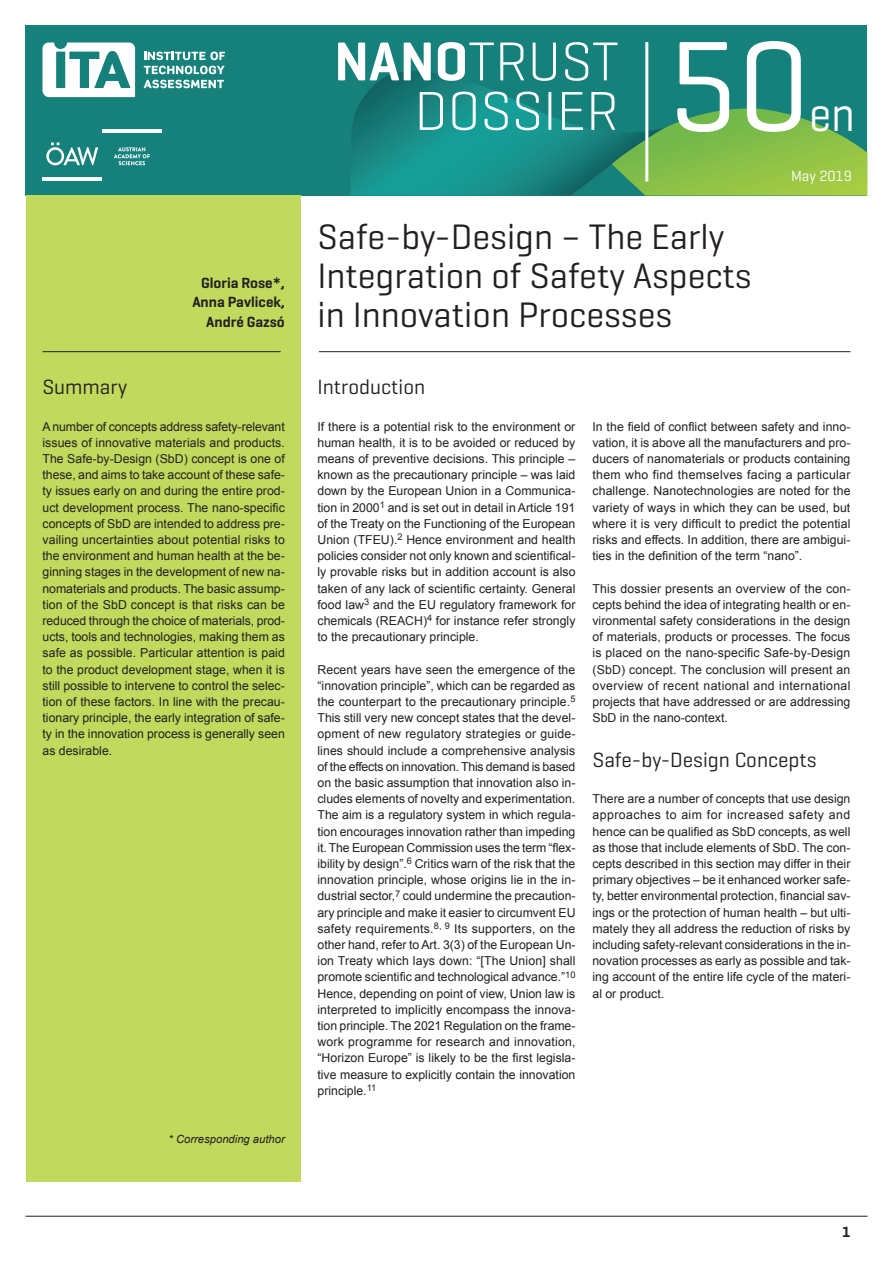
<style>
.page{position:relative;width:893px;height:1263px;background:#fff}
.page>*{position:absolute;margin:0;border:0;box-sizing:border-box;transform-origin:0 0}
.t1{font:130.5px "Geogrotesque";color:#fff}
.t2{font:49.5px "Geogrotesque";color:#fff;scale:.91 1}
.t3{font:36px/39px "Geogrotesque";color:#231f20}
.t4{font:21px "Geogrotesque";color:#231f20}
.t5{font:600 15px/19.5px "Geogrotesque";color:#231f20;text-align:right}
.t6{font:15px "Geogrotesque";color:#fff}
.t7{font:12.3px/16.2px "Arial";color:#231f20;text-align:justify}
.t8{font:italic 11.25px "Arial";color:#231f20}
</style>
<div class="page">
<div style="left:26px;top:26px;width:841px;height:170px;background:#16817b"></div>
<div style="left:26px;top:196px;width:274px;height:986px;background:#c1d95d"></div>
<hr style="left:26px;top:1216px;width:841px;height:1px;background:#231f20">
<svg style="left:338px;top:42px;width:529px;height:154px"></svg>
<hr style="left:645px;top:42px;width:3px;height:140px;background:#fff">
<svg style="left:43px;top:43px;width:92px;height:54px"></svg>
<svg style="left:144px;top:52px;width:81px;height:8px"></svg>
<svg style="left:144px;top:66px;width:81px;height:8px"></svg>
<svg style="left:144px;top:80px;width:80px;height:8px"></svg>
<hr style="left:43px;top:177px;width:59px;height:4px;background:#fff">
<hr style="left:102px;top:129px;width:60px;height:4px;background:#fff">
<svg style="left:46px;top:142px;width:52px;height:23px"></svg>
<svg style="left:114px;top:147px;width:36px;height:18px"></svg>
<hr style="left:319px;top:351px;width:531px;height:1px;background:#231f20">
<hr style="left:43px;top:351px;width:238px;height:1px;background:#231f20">
<p class="t5" style="left:192px;top:272px;width:94px">Gloria Rose*,<br>Anna Pavlicek,<br>André Gazsó</p>
<h3 class="t4" style="left:43px;top:373px;width:86px">Summary</h3>
<p class="t7" style="left:43px;top:418px;width:244px">A number of concepts address safety-relevant issues of innovative materials and products.<br>The Safe-by-Design (SbD) concept is one of these, and aims to take account of these safe&shy;ty issues early on and during the entire prod&shy;uct development process. The nano-specific concepts of SbD are intended to address pre&shy;vailing uncertainties about potential risks to the environment and human health at the be&shy;ginning stages in the development of new na&shy;nomaterials and products. The basic assump&shy;tion of the SbD concept is that risks can be reduced through the choice of materials, prod&shy;ucts, tools and technologies, making them as safe as possible. Particular attention is paid to the product development stage, when it is still possible to intervene to control the selec&shy;tion of these factors. In line with the precau&shy;tionary principle, the early integration of safe&shy;ty in the innovation process is generally seen as desirable.</p>
<p class="t8" style="left:169px;top:1132px;width:118px">* Corresponding author</p>
<h1 class="t1" style="left:668px;top:5px;width:143px">50</h1>
<h2 class="t2" style="left:809px;top:83px;width:52px">en</h2>
<h3 class="t3" style="left:317px;top:216px;width:436px">Safe-by-Design – The Early<br>Integration of Safety Aspects in Innovation Processes</h3>
<p class="t6" style="left:791px;top:167px;width:62px">May 2019</p>
<h3 class="t4" style="left:317px;top:373px;width:109px">Introduction</h3>
<p class="t7" style="left:317px;top:418px;width:260px">If there is a potential risk to the environment or human health, it is to be avoided or reduced by means of preventive decisions. This principle – known as the precautionary principle – was laid down by the European Union in a Communica&shy;tion in 2000<sup>1</sup> and is set out in detail in Article 191 of the Treaty on the Functioning of the European Union (TFEU).<sup>2</sup> Hence environment and health policies consider not only known and scientifical&shy;ly provable risks but in addition account is also taken of any lack of scientific certainty. General food law<sup>3</sup> and the EU regulatory framework for chemicals (REACH)<sup>4</sup> for instance refer strongly to the precautionary principle.</p>
<p class="t7" style="left:317px;top:661px;width:260px">Recent years have seen the emergence of the “innovation principle”, which can be regarded as the counterpart to the precautionary principle.<sup>5<br></sup>This still very new concept states that the devel&shy;opment of new regulatory strategies or guide&shy;lines should include a comprehensive analysis of the effects on innovation. This demand is based on the basic assumption that innovation also in&shy;cludes elements of novelty and experimentation.<br>The aim is a regulatory system in which regula&shy;tion encourages innovation rather than impeding it. The European Commission uses the term “flex&shy;ibility by design”.<sup>6</sup> Critics warn of the risk that the innovation principle, whose origins lie in the in&shy;dustrial sector,<sup>7</sup> could undermine the precaution&shy;ary principle and make it easier to circumvent EU safety requirements.<sup>8,</sup> <sup>9</sup> Its supporters, on the other hand, refer to Art. 3(3) of the European Un&shy;ion Treaty which lays down: “[The Union] shall promote scientific and technological advance.”<sup>10<br></sup>Hence, depending on point of view, Union law is interpreted to implicitly encompass the innova&shy;tion principle. The 2021 Regulation on the frame&shy;work programme for research and innovation, “Horizon Europe” is likely to be the first legisla&shy;tive measure to explicitly contain the innovation principle.<sup>11</sup></p>
<p class="t7" style="left:592px;top:418px;width:260px">In the field of conflict between safety and inno&shy;vation, it is above all the manufacturers and pro&shy;ducers of nanomaterials or products containing them who find themselves facing a particular challenge. Nanotechnologies are noted for the variety of ways in which they can be used, but where it is very difficult to predict the potential risks and effects. In addition, there are ambigui&shy;ties in the definition of the term “nano”.</p>
<p class="t7" style="left:592px;top:580px;width:260px">This dossier presents an overview of the con&shy;cepts behind the idea of integrating health or en&shy;vironmental safety considerations in the design of materials, products or processes. The focus is placed on the nano-specific Safe-by-Design (SbD) concept. The conclusion will present an overview of recent national and international projects that have addressed or are addressing SbD in the nano-context.</p>
<h3 class="t4" style="left:592px;top:747px;width:225px">Safe-by-Design Concepts</h3>
<p class="t7" style="left:592px;top:791px;width:259px">There are a number of concepts that use design approaches to aim for increased safety and hence can be qualified as SbD concepts, as well as those that include elements of SbD. The con&shy;cepts described in this section may differ in their primary objectives – be it enhanced worker safe&shy;ty, better environmental protection, financial sav&shy;ings or the protection of human health – but ulti&shy;mately they all address the reduction of risks by including safety-relevant considerations in the in&shy;novation processes as early as possible and tak&shy;ing account of the entire life cycle of the materi&shy;al or product.</p>
<p class="t5" style="left:842px;top:1222px;width:10px">1</p>
</div>
